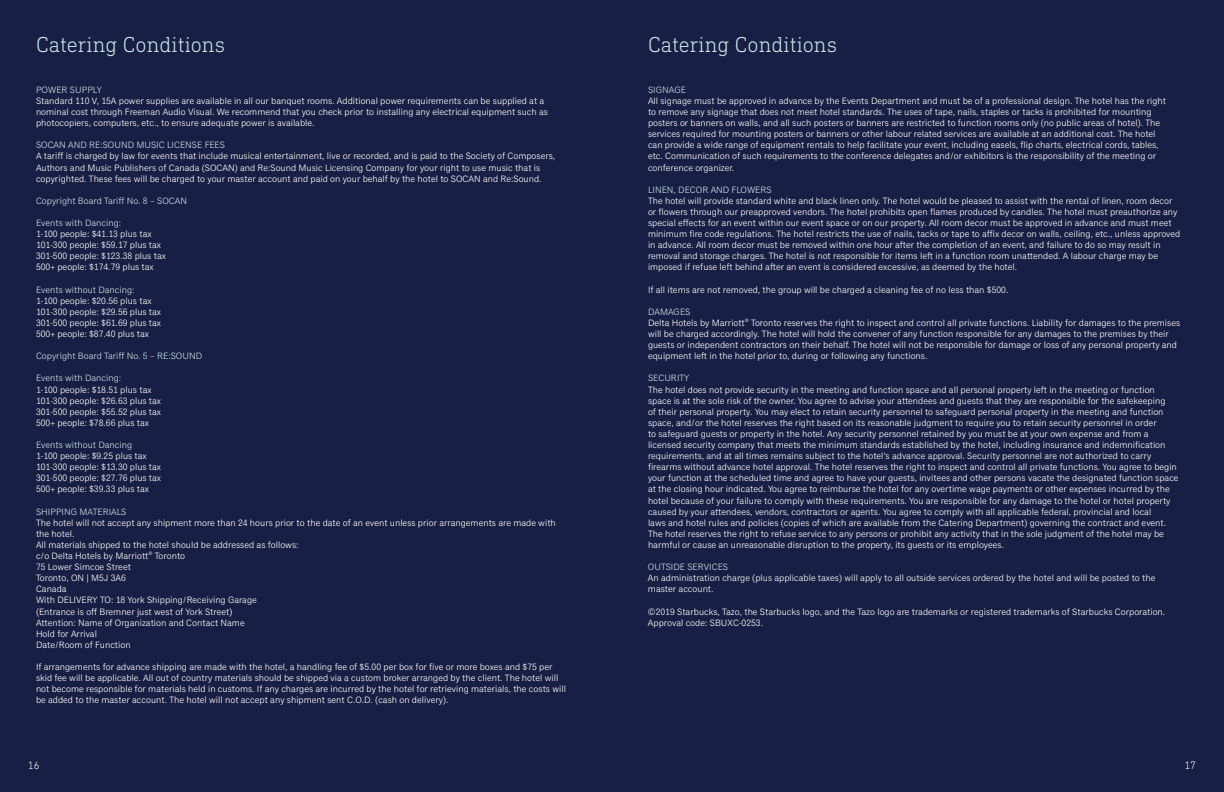
<style>
.page{position:relative;width:1224px;height:792px;background:#171f44}
.page>*{position:absolute;margin:0;border:0;box-sizing:border-box;transform-origin:0 0}
.t1{font:300 22px "DIN Next Slab Pro";color:#c8e2e7}
.t2{font:300 11px "DIN Next Slab Pro";color:#fff}
.t3{font:9.2px/11.1px "Classic Grotesque Std";color:#fff}
.t4{font:9.2px "Classic Grotesque Std";color:#c8e2e7}
.s1{color:#c8e2e7}
.s2{color:#2b4481}
</style>
<div class="page">
<h1 class="t1" style="left:36px;top:38px;width:191px">Catering Conditions</h1>
<h1 class="t1" style="left:648px;top:38px;width:191px">Catering Conditions</h1>
<p class="t4" style="left:36px;top:87px;width:67px">POWER SUPPLY</p>
<p class="t3" style="left:36px;top:96px;width:514px">Standard 110 V, 15A power supplies are available in all our banquet rooms. Additional power requirements can be supplied at a nominal cost through Freeman Audio Visual. We recommend that you check prior to installing any electrical equipment such as photocopiers, computers, etc., to ensure adequate power is available.</p>
<p class="t4" style="left:36px;top:142px;width:191px">SOCAN AND RE:SOUND MUSIC LICENSE FEES</p>
<p class="t3" style="left:36px;top:152px;width:521px">A tariff is charged by law for events that include musical entertainment, live or recorded, and is paid to the Society of Composers,<br>Authors and Music Publishers of Canada (SOCAN) and Re:Sound Music Licensing Company for your right to use music that is copyrighted. These fees will be charged to your master account and paid on your behalf by the hotel to SOCAN and Re:Sound.</p>
<p class="t4" style="left:36px;top:198px;width:153px">Copyright Board Tariff No. 8 – SOCAN</p>
<p class="t4" style="left:36px;top:220px;width:87px">Events with Dancing:</p>
<p class="t3" style="left:36px;top:229px;width:131px">1-100 people: $41.13 plus tax<br>101-300 people: $59.17 plus tax<br>301-500 people: $123.38 plus tax<br>500+ people: $174.79 plus tax</p>
<p class="t4" style="left:36px;top:286px;width:100px">Events without Dancing:</p>
<p class="t3" style="left:36px;top:296px;width:127px">1-100 people: $20.56 plus tax<br>101-300 people: $29.56 plus tax<br>301-500 people: $61.69 plus tax<br>500+ people: $87.40 plus tax</p>
<p class="t4" style="left:36px;top:353px;width:168px">Copyright Board Tariff No. 5 – RE:SOUND</p>
<p class="t4" style="left:36px;top:375px;width:87px">Events with Dancing:</p>
<p class="t3" style="left:36px;top:385px;width:127px">1-100 people: $18.51 plus tax<br>101-300 people: $26.63 plus tax<br>301-500 people: $55.52 plus tax<br>500+ people: $78.66 plus tax</p>
<p class="t3" style="left:36px;top:440px;width:127px"><span class="s1">Events without Dancing</span><span class="s2">:<br></span>1-100 people: $9.25 plus tax<br>101-300 people: $13.30 plus tax<br>301-500 people: $27.76 plus tax<br>500+ people: $39.33 plus tax</p>
<p class="t4" style="left:36px;top:508px;width:92px">SHIPPING MATERIALS</p>
<p class="t3" style="left:36px;top:518px;width:521px">The hotel will not accept any shipment more than 24 hours prior to the date of an event unless prior arrangements are made with the hotel.<br>All materials shipped to the hotel should be addressed as follows:<br>c/o Delta Hotels by Marriott<sup>®</sup> Toronto<br>75 Lower Simcoe Street<br>Toronto, ON | M5J 3A6<br>Canada<br>With DELIVERY TO: 18 York Shipping/Receiving Garage<br>(Entrance is off Bremner just west of York Street)<br>Attention: Name of Organization and Contact Name<br>Hold for Arrival<br>Date/Room of Function</p>
<p class="t3" style="left:36px;top:662px;width:532px">If arrangements for advance shipping are made with the hotel, a handling fee of $5.00 per box for five or more boxes and $75 per skid fee will be applicable. All out of country materials should be shipped via a custom broker arranged by the client. The hotel will not become responsible for materials held in customs. If any charges are incurred by the hotel for retrieving materials, the costs will be added to the master account. The hotel will not accept any shipment sent C.O.D. (cash on delivery).</p>
<p class="t4" style="left:648px;top:87px;width:39px">SIGNAGE</p>
<p class="t3" style="left:648px;top:96px;width:520px">All signage must be approved in advance by the Events Department and must be of a professional design. The hotel has the right to remove any signage that does not meet hotel standards. The uses of tape, nails, staples or tacks is prohibited for mounting posters or banners on walls, and all such posters or banners are restricted to function rooms only (no public areas of hotel). The services required for mounting posters or banners or other labour related services are available at an additional cost. The hotel can provide a wide range of equipment rentals to help facilitate your event, including easels, flip charts, electrical cords, tables, etc. Communication of such requirements to the conference delegates and/or exhibitors is the responsibility of the meeting or conference organizer.</p>
<p class="t4" style="left:648px;top:186px;width:125px">LINEN, DECOR AND FLOWERS</p>
<p class="t3" style="left:648px;top:196px;width:534px">The hotel will provide standard white and black linen only. The hotel would be pleased to assist with the rental of linen, room decor or flowers through our preapproved vendors. The hotel prohibits open flames produced by candles. The hotel must preauthorize any special effects for an event within our event space or on our property. All room decor must be approved in advance and must meet minimum fire code regulations. The hotel restricts the use of nails, tacks or tape to affix decor on walls, ceiling, etc., unless approved in advance. All room decor must be removed within one hour after the completion of an event, and failure to do so may result in removal and storage charges. The hotel is not responsible for items left in a function room unattended. A labour charge may be imposed if refuse left behind after an event is considered excessive, as deemed by the hotel.</p>
<p class="t3" style="left:648px;top:285px;width:362px">If all items are not removed, the group will be charged a cleaning fee of no less than $500.</p>
<p class="t3" style="left:648px;top:307px;width:534px"><span class="s1">DAMAGES<br></span>Delta Hotels by Marriott<sup>®</sup> Toronto reserves the right to inspect and control all private functions. Liability for damages to the premises will be charged accordingly. The hotel will hold the convener of any function responsible for any damages to the premises by their guests or independent contractors on their behalf. The hotel will not be responsible for damage or loss of any personal property and equipment left in the hotel prior to, during or following any functions.</p>
<p class="t4" style="left:648px;top:375px;width:43px">SECURITY</p>
<p class="t3" style="left:648px;top:385px;width:532px">The hotel does not provide security in the meeting and function space and all personal property left in the meeting or function space is at the sole risk of the owner. You agree to advise your attendees and guests that they are responsible for the safekeeping<br>of their personal property. You may elect to retain security personnel to safeguard personal property in the meeting and function space, and/or the hotel reserves the right based on its reasonable judgment to require you to retain security personnel in order<br>to safeguard guests or property in the hotel. Any security personnel retained by you must be at your own expense and from a licensed security company that meets the minimum standards established by the hotel, including insurance and indemnification requirements, and at all times remains subject to the hotel’s advance approval. Security personnel are not authorized to carry firearms without advance hotel approval. The hotel reserves the right to inspect and control all private functions. You agree to begin your function at the scheduled time and agree to have your guests, invitees and other persons vacate the designated function space at the closing hour indicated. You agree to reimburse the hotel for any overtime wage payments or other expenses incurred by the hotel because of your failure to comply with these requirements. You are responsible for any damage to the hotel or hotel property caused by your attendees, vendors, contractors or agents. You agree to comply with all applicable federal, provincial and local<br>laws and hotel rules and policies (copies of which are available from the Catering Department) governing the contract and event.<br>The hotel reserves the right to refuse service to any persons or prohibit any activity that in the sole judgment of the hotel may be harmful or cause an unreasonable disruption to the property, its guests or its employees.</p>
<p class="t4" style="left:648px;top:564px;width:82px">OUTSIDE SERVICES</p>
<p class="t3" style="left:648px;top:573px;width:509px">An administration charge (plus applicable taxes) will apply to all outside services ordered by the hotel and will be posted to the master account.</p>
<p class="t3" style="left:648px;top:607px;width:519px">©2019 Starbucks, Tazo, the Starbucks logo, and the Tazo logo are trademarks or registered trademarks of Starbucks Corporation.<br>Approval code: SBUXC-0253.</p>
<p class="t2" style="left:28px;top:762px;width:13px">16</p>
<p class="t2" style="left:1184px;top:762px;width:13px">17</p>
</div>
